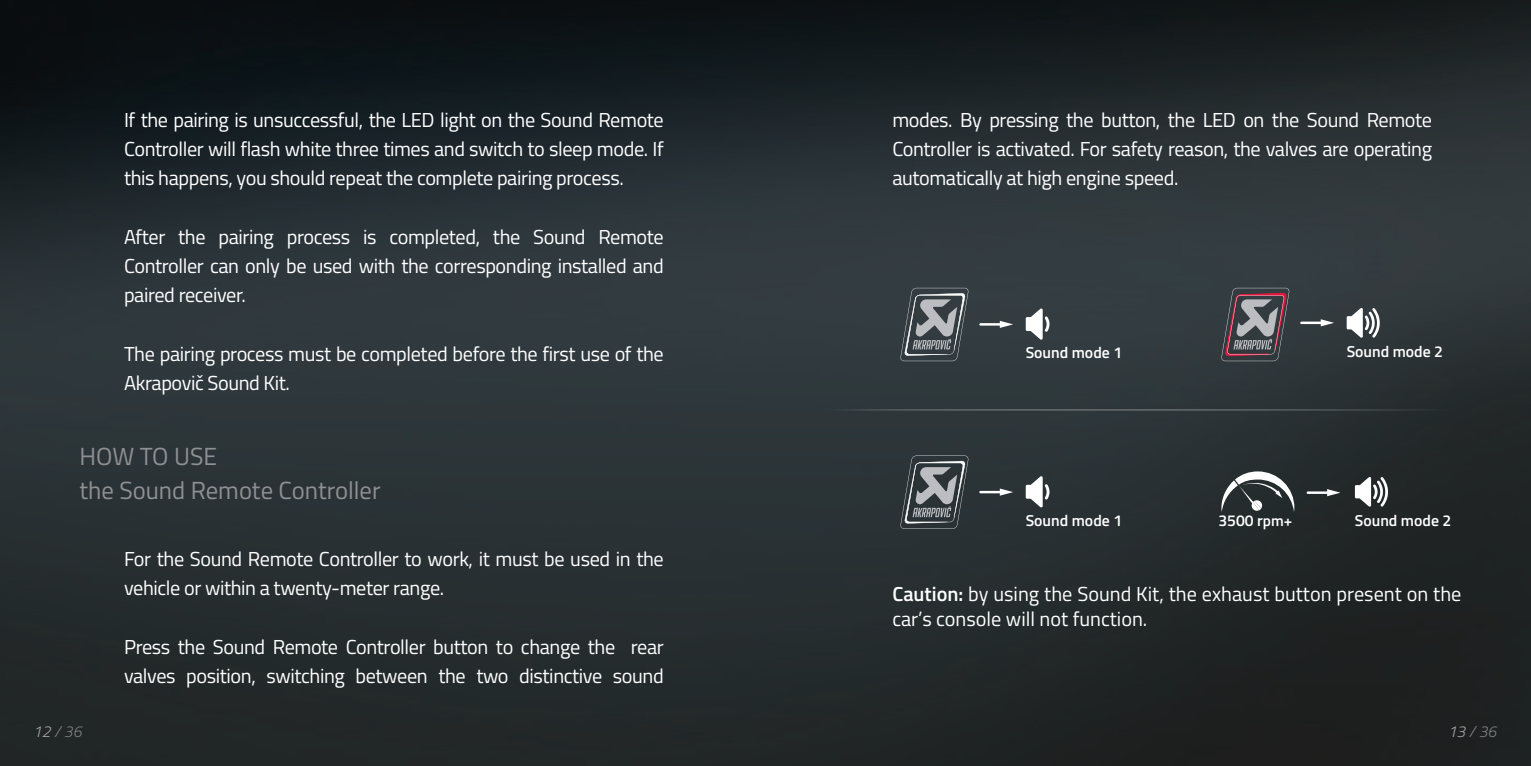
<style>
.page{position:relative;width:1531px;height:766px;background:#fff}
.page>*{position:absolute;margin:0;border:0;box-sizing:border-box;transform-origin:0 0}
.t1{font:24.75px "Titillium Web";color:#8e9091}
.t2{font:20.25px/29.2px "Titillium Web";letter-spacing:-.02em;color:#fff;text-align:justify}
.t3{font:20.25px/24.8px "Titillium Web";color:#fff}
.t4{font:600 15.75px "Titillium Web";color:#fff}
.t5{font:italic 300 15.75px "Titillium Web";color:#808285}
.s1{font-size:15.08px}
.s2{font-weight:600}
.s3{color:#a8a9ad}
</style>
<div class="page">
<img style="left:0;top:0;width:1531px;height:765px">
<hr style="left:821px;top:409px;width:664px;height:1px;background:#8e9091">
<svg style="left:900px;top:288px;width:68px;height:73px;background:#5f6569"></svg>
<svg style="left:1026px;top:308px;width:23px;height:32px"></svg>
<hr style="left:980px;top:323px;width:22px;height:2px;background:#fff">
<svg style="left:1000px;top:321px;width:13px;height:7px"></svg>
<svg style="left:900px;top:455px;width:68px;height:73px;background:#595f62"></svg>
<svg style="left:1026px;top:476px;width:23px;height:31px"></svg>
<hr style="left:980px;top:490px;width:22px;height:3px;background:#fff">
<svg style="left:1000px;top:488px;width:13px;height:7px"></svg>
<svg style="left:1221px;top:288px;width:68px;height:107px;background:#514e53"></svg>
<svg style="left:1346px;top:308px;width:33px;height:30px"></svg>
<hr style="left:1301px;top:321px;width:22px;height:3px;background:#fff">
<svg style="left:1321px;top:319px;width:13px;height:7px"></svg>
<svg style="left:1221px;top:471px;width:73px;height:41px"></svg>
<svg style="left:1355px;top:477px;width:33px;height:29px"></svg>
<hr style="left:1308px;top:491px;width:21px;height:2px;background:#fff">
<svg style="left:1327px;top:489px;width:13px;height:7px"></svg>
<p class="t2" style="left:124px;top:104px;width:541px">If the pairing is unsuccessful, the LED light on the Sound Remote Controller will flash white three times and switch to sleep mode. If this happens, you should repeat the complete pairing process.</p>
<p class="t2" style="left:124px;top:221px;width:541px">After the pairing process is completed, the Sound Remote Controller can only be used with the corresponding installed and paired receiver.</p>
<p class="t2" style="left:124px;top:338px;width:541px">The pairing process must be completed before the first use of the<br>Akrapovič Sound Kit.</p>
<p class="t1" style="left:79px;top:438px;width:139px">HOW TO USE</p>
<p class="t1" style="left:79px;top:472px;width:303px">the Sound Remote Controller</p>
<p class="t2" style="left:124px;top:543px;width:541px">For the Sound Remote Controller to work, it must be used in the vehicle or within a twenty-meter range.</p>
<p class="t2" style="left:124px;top:630px;width:541px">Press the Sound Remote Controller button to change the rear valves position, switching between the two distinctive sound</p>
<p class="t2" style="left:892px;top:104px;width:541px">modes. By pressing the button, the LED on the Sound Remote Controller is activated. For safety reason, the valves are operating automatically at high engine speed.</p>
<p class="t4" style="left:1026px;top:340px;width:98px">Sound mode 1</p>
<p class="t4" style="left:1026px;top:508px;width:98px">Sound mode 1</p>
<p class="t4" style="left:1346px;top:339px;width:98px">Sound mode 2</p>
<p class="t4" style="left:1218px;top:508px;width:75px">3500 r<span class="s1">pm+</span></p>
<p class="t4" style="left:1355px;top:508px;width:98px">Sound mode 2</p>
<p class="t3" style="left:892px;top:580px;width:571px"><span class="s2">Caution:</span> by using the Sound Kit, the exhaust button present on the car’s console will not function.</p>
<p class="t5" style="left:33px;top:719px;width:50px"><span class="s3">12</span> / 36</p>
<p class="t5" style="left:1448px;top:719px;width:50px"><span class="s3">13</span> / 36</p>
</div>
